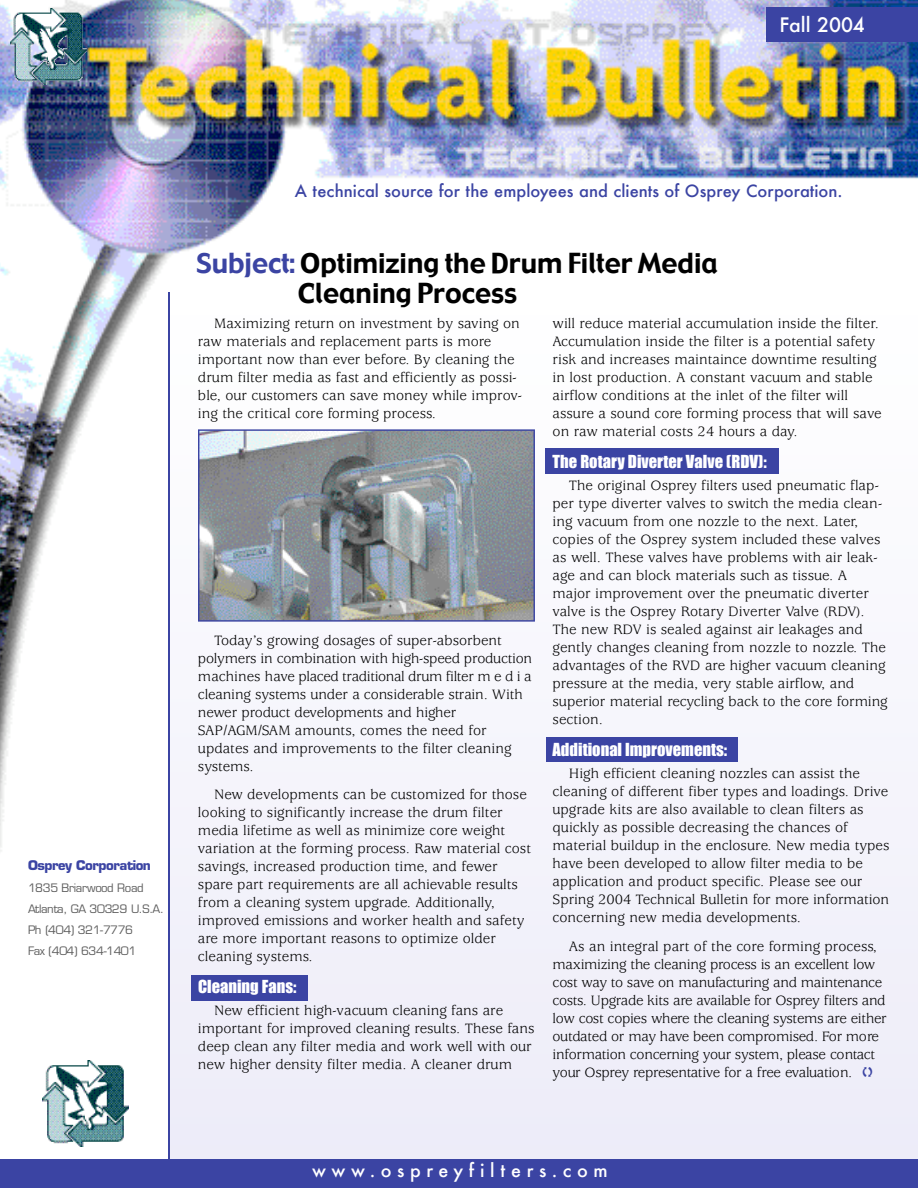
<style>
.page{position:relative;width:918px;height:1188px;background:#fff}
.page>*{position:absolute;margin:0;border:0;box-sizing:border-box;transform-origin:0 0}
.t1{font:27px/29.8px "Gadget";color:#000}
.t2{font:500 19.5px "Futura";color:#fff}
.t3{font:500 18px "Futura";letter-spacing:.315em;color:#fff}
.t4{font:16.5px "Impact";color:#fff}
.t5{font:500 16.5px "Futura";color:#3b44a3}
.t6{font:15px/18px "Usherwood";color:#000}
.t7{font:15px/18px "Usherwood";letter-spacing:-.02em;color:#000}
.t8{font:700 13.05px "Eurostile";letter-spacing:-.035em;color:#3b44a3}
.t9{font:11.4px/21.1px "Eurostile";letter-spacing:-.03em;color:#5e5e5e}
.s1{color:#3b44a3}
</style>
<div class="page">
<img style="left:0;top:0;width:918px;height:852px">
<img style="left:168px;top:279px;width:750px;height:881px">
<div style="left:766px;top:7px;width:152px;height:35px;background:#3b44a3"></div>
<img style="left:11px;top:9px;width:75px;height:76px">
<img style="left:42px;top:1060px;width:87px;height:87px">
<div style="left:0;top:1160px;width:918px;height:28px;background:#3b44a3"></div>
<hr style="left:168px;top:292px;width:2px;height:871px;background:#3b44a3">
<div style="left:191px;top:975px;width:117px;height:25px;background:#3b44a3"></div>
<div style="left:546px;top:737px;width:192px;height:25px;background:#3b44a3"></div>
<div style="left:545px;top:448px;width:234px;height:26px;background:#3b44a3"></div>
<svg style="left:198px;top:429px;width:337px;height:193px;background:#8d949b"></svg>
<h2 class="t2" style="left:779px;top:12px;width:87px">Fall 2004</h2>
<p class="t8" style="left:28px;top:861px;width:124px">O s p rey Corporation</p>
<p class="t9" style="left:28px;top:878px;width:138px">1835 Briarwood Road<br>Atlanta, GA 30329 U.S.A.<br>Ph (404) 321-7776<br>Fax (404) 634-1401</p>
<p class="t5" style="left:295px;top:180px;width:549px">A technical source for the employees and clients of Osprey Corporation.</p>
<h1 class="t1" style="left:298px;top:248px;width:422px;text-indent:-101px"><span class="s1">Subject:</span> Optimizing the Drum Filter Media<br>Cleaning Process</h1>
<p class="t6" style="left:198px;top:316px;width:326px;text-indent:16px">Maximizing return on investment by saving on raw materials and replacement parts is more important now than ever before. By cleaning the drum filter media as fast and efficiently as possi&shy;ble, our customers can save money while improv&shy;ing the critical core forming process.</p>
<p class="t6" style="left:198px;top:632px;width:336px;text-indent:16px">Today’s growing dosages of super-absorbent<br>p o ly m e rs in combination with high-speed pro d u c tio n machines have placed traditional drum filter m e d i a cleaning systems under a considerable strain. With n ewer product developments and higher SAP/AGM/SAM amounts, comes the need for updates and improvements to the filter cleaning systems.</p>
<p class="t6" style="left:198px;top:787px;width:335px;text-indent:16px">New developments can be customized for those looking to significantly increase the drum filter media lifetime as well as minimize core weight variation at the forming process. Raw material cost savings, increased production time, and fewer spare part requirements are all achievable results from a cleaning system upgrade. Additionally, improved emissions and worker health and safety are more important reasons to optimize older cleaning systems.</p>
<p class="t4" style="left:198px;top:976px;width:100px">Cleaning Fans:</p>
<p class="t6" style="left:198px;top:1003px;width:338px;text-indent:16px">New efficient high-vacuum cleaning fans are important for improved cleaning results. These fans deep clean any filter media and work well with our new higher density filter media. A cleaner drum</p>
<p class="t6" style="left:553px;top:316px;width:330px">will reduce material accumulation inside the filter.<br>Accumulation inside the filter is a potential safety risk and increases maintaince downtime resulting in lost production. A constant vacuum and stable airflow conditions at the inlet of the filter will assure a sound core forming process that will save on raw material costs 24 hours a day.</p>
<p class="t4" style="left:553px;top:451px;width:216px">The Rotary Diverter Valve (RDV):</p>
<p class="t6" style="left:553px;top:478px;width:337px;text-indent:16px">The original Osprey filters used pneumatic flap&shy;per type diverter valves to switch the media clean&shy;ing vacuum from one nozzle to the next. Later, copies of the Osprey system included these valves as well. These valves have problems with air leak&shy;age and can block materials such as tissue. A major improvement over the pneumatic diverter valve is the Osprey Rotary Diverter Valve (RDV).<br>The new RDV is sealed against air leakages and gently changes cleaning from nozzle to nozzle. The advantages of the RVD are higher vacuum cleaning pressure at the media, very stable airflow, and superior material re cycling back to the core fo rm in g section.</p>
<p class="t4" style="left:553px;top:739px;width:176px">Additional Improvements:</p>
<p class="t6" style="left:553px;top:766px;width:338px;text-indent:16px">High efficient cleaning nozzles can assist the cleaning of different fiber types and loadings. Drive upgrade kits are also available to clean filters as quickly as possible decreasing the chances of material buildup in the enclosure. New media types have been developed to allow filter media to be application and product specific. Please see our Spring 2004 Technical Bulletin for more info rm a tio n concerning new media developments.</p>
<p class="t7" style="left:553px;top:938px;width:336px;text-indent:16px">As an integral part of the core forming process, maximizing the cleaning process is an excellent low cost way to save on manufacturing and maintenance c o sts. Upgrade kits are available for Osprey filters and low cost copies where the cleaning systems are either o u tdated or may have been compromised. For more in formation concerning your system, please conta c t your Osprey re p re se n ta tive for a free evaluation. <span class="s1">❑</span></p>
<p class="t3" style="left:312px;top:1159px;width:297px">w w w. o s p rey fi l te r s . c o m</p>
</div>
